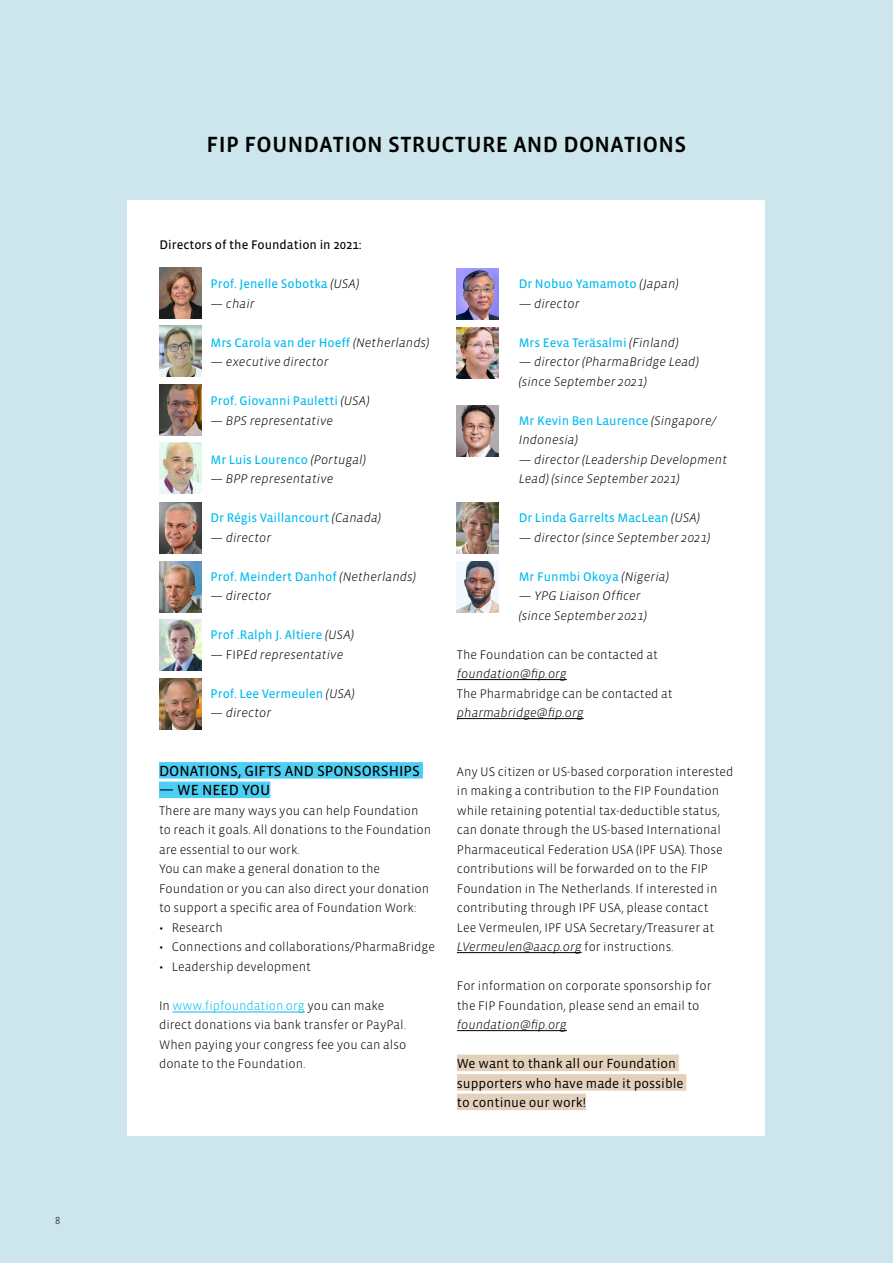
<style>
.page{position:relative;width:893px;height:1263px;background:#cde6ee}
.page>*{position:absolute;margin:0;border:0;box-sizing:border-box;transform-origin:0 0}
.t1{font:500 22.5px "Vista Sans OT";letter-spacing:.015em;color:#000}
.t2{font:15px "Vista Sans OT";color:#000}
.t3{font:13.5px/19.5px "Vista Sans OT";color:#000}
.t4{font:300 12.75px/19.5px "Vista Sans OT";color:#000}
.t5{font:italic 300 12.75px/19.5px "Vista Sans OT";letter-spacing:.005em;color:#000}
.t6{font:12.75px "Vista Sans OT";color:#00baef}
.t7{font:12.75px "Vista Sans OT";color:#000}
.t8{font:300 10.5px "Vista Sans OT";color:#000}
.s1{font-weight:300;font-style:italic;color:#000}
.s2{font-style:normal}
.s3{color:#00baef}
.s4{font-weight:400;font-style:normal;color:#00baef}
.s5{font-style:italic}
</style>
<div class="page">
<div style="left:128px;top:200px;width:637px;height:935px;background:#fff"></div>
<img style="left:159px;top:384px;width:43px;height:51px">
<img style="left:159px;top:325px;width:43px;height:51px">
<img style="left:159px;top:443px;width:43px;height:51px">
<img style="left:159px;top:267px;width:42px;height:51px">
<img style="left:159px;top:503px;width:42px;height:51px">
<img style="left:159px;top:619px;width:42px;height:51px">
<img style="left:159px;top:561px;width:42px;height:51px">
<img style="left:159px;top:678px;width:42px;height:51px">
<img style="left:457px;top:327px;width:42px;height:51px">
<img style="left:457px;top:503px;width:42px;height:51px">
<img style="left:457px;top:269px;width:42px;height:51px">
<img style="left:457px;top:405px;width:42px;height:51px">
<img style="left:457px;top:561px;width:42px;height:51px">
<div style="left:159px;top:762px;width:264px;height:17px;background:#4dcff4"></div>
<div style="left:159px;top:782px;width:111px;height:16px;background:#4dcff4"></div>
<hr style="left:173px;top:1012px;width:132px;height:1px;background:#00baef">
<hr style="left:457px;top:952px;width:125px;height:1px;background:#000">
<hr style="left:457px;top:1030px;width:110px;height:1px;background:#000">
<div style="left:457px;top:1055px;width:222px;height:16px;background:#e3d1bc"></div>
<div style="left:457px;top:1074px;width:229px;height:17px;background:#e3d1bc"></div>
<div style="left:457px;top:1094px;width:129px;height:16px;background:#e3d1bc"></div>
<hr style="left:457px;top:679px;width:110px;height:1px;background:#000">
<hr style="left:457px;top:718px;width:127px;height:1px;background:#000">
<p class="t8" style="left:55px;top:1215px;width:7px">8</p>
<h1 class="t1" style="left:207px;top:132px;width:481px">FIP FOUNDATION STRUCTURE AND DONATIONS</h1>
<p class="t7" style="left:159px;top:238px;width:204px">Directors of the Foundation in 2021:</p>
<p class="t6" style="left:210px;top:277px;width:150px">Prof. Jenelle Sobotka <span class="s1">(USA)</span></p>
<p class="t5" style="left:210px;top:294px;width:46px">— chair</p>
<p class="t6" style="left:210px;top:336px;width:220px">Mrs Carola van der Hoeff <span class="s1">(Netherlands)</span></p>
<p class="t5" style="left:210px;top:352px;width:120px">— executive director</p>
<p class="t6" style="left:210px;top:394px;width:161px">Prof. Giovanni Pauletti <span class="s1">(USA)</span></p>
<p class="t5" style="left:210px;top:411px;width:124px">— BPS representative</p>
<p class="t6" style="left:210px;top:453px;width:157px">Mr Luis Lourenco <span class="s1">(Portugal)</span></p>
<p class="t5" style="left:210px;top:469px;width:124px">— BPP representative</p>
<p class="t6" style="left:210px;top:511px;width:172px">Dr Régis Vaillancourt <span class="s1">(Canada)</span></p>
<p class="t5" style="left:210px;top:528px;width:62px">— director</p>
<p class="t6" style="left:210px;top:570px;width:207px">Prof. Meindert Danhof <span class="s1">(Netherlands)</span></p>
<p class="t5" style="left:210px;top:586px;width:62px">— director</p>
<p class="t6" style="left:210px;top:628px;width:145px">Prof .Ralph J. Altiere <span class="s1">(USA)</span></p>
<p class="t5" style="left:210px;top:645px;width:134px">— <span class="s2">FIP</span>Ed representative</p>
<p class="t6" style="left:210px;top:687px;width:146px">Prof. Lee Vermeulen <span class="s1">(USA)</span></p>
<p class="t5" style="left:210px;top:703px;width:62px">— director</p>
<p class="t2" style="left:159px;top:763px;width:262px">DONATIONS, GIFTS AND SPONSORSHIPS</p>
<p class="t2" style="left:159px;top:782px;width:113px">— WE NEED YOU</p>
<p class="t4" style="left:159px;top:801px;width:274px">There are many ways you can help Foundation to reach it goals. All donations to the Foundation are essential to our work.<br>You can make a general donation to the Foundation or you can also direct your donation to support a specific area of Foundation Work:</p>
<p class="t4" style="left:159px;top:918px;width:66px">• Research</p>
<p class="t4" style="left:159px;top:937px;width:277px">• Connections and collaborations/PharmaBridge</p>
<p class="t4" style="left:159px;top:957px;width:153px">• Leadership development</p>
<p class="t4" style="left:159px;top:996px;width:249px">In <span class="s3">www.fipfoundation.org</span> you can make direct donations via bank transfer or PayPal.<br>When paying your congress fee you can also donate to the Foundation.</p>
<p class="t6" style="left:519px;top:277px;width:161px">Dr Nobuo Yamamoto <span class="s1">(Japan)</span></p>
<p class="t5" style="left:519px;top:294px;width:62px">— director</p>
<p class="t6" style="left:519px;top:336px;width:161px">Mrs Eeva Teräsalmi <span class="s1">(Finland)</span></p>
<p class="t5" style="left:519px;top:352px;width:182px">— director (PharmaBridge Lead) (since September 2021)</p>
<p class="t5" style="left:519px;top:411px;width:199px"><span class="s4">Mr Kevin Ben Laurence</span> (Singapore/<br>Indonesia)</p>
<p class="t5" style="left:519px;top:450px;width:210px">— director (Leadership Development<br>Lead) (since September 2021)</p>
<p class="t6" style="left:519px;top:511px;width:183px">Dr Linda Garrelts MacLean <span class="s1">(USA)</span></p>
<p class="t5" style="left:519px;top:528px;width:193px">— director (since September 2021)</p>
<p class="t6" style="left:519px;top:570px;width:152px">Mr Funmbi Okoya <span class="s1">(Nigeria)</span></p>
<p class="t5" style="left:519px;top:586px;width:130px">— YPG Liaison Officer (since September 2021)</p>
<p class="t4" style="left:457px;top:645px;width:203px">The Foundation can be contacted at</p>
<p class="t5" style="left:457px;top:664px;width:111px">foundation@fip.org</p>
<p class="t4" style="left:457px;top:684px;width:217px">The Pharmabridge can be contacted at</p>
<p class="t5" style="left:457px;top:703px;width:128px">pharmabridge@fip.org</p>
<p class="t4" style="left:457px;top:762px;width:278px">Any US citizen or US-based corporation interested in making a contribution to the FIP Foundation while retaining potential tax-deductible status, can donate through the US-based International Pharmaceutical Federation USA (IPF USA). Those contributions will be forwarded on to the FIP Foundation in The Netherlands. If interested in contributing through IPF USA, please contact<br>Lee Vermeulen, IPF USA Secretary/Treasurer at <span class="s5">LVermeulen@aacp.org</span> for instructions.</p>
<p class="t4" style="left:457px;top:976px;width:256px">For information on corporate sponsorship for the FIP Foundation, please send an email to</p>
<p class="t5" style="left:457px;top:1015px;width:111px">foundation@fip.org</p>
<p class="t3" style="left:457px;top:1054px;width:228px">We want to thank all our Foundation supporters who have made it possible to continue our work!</p>
</div>
